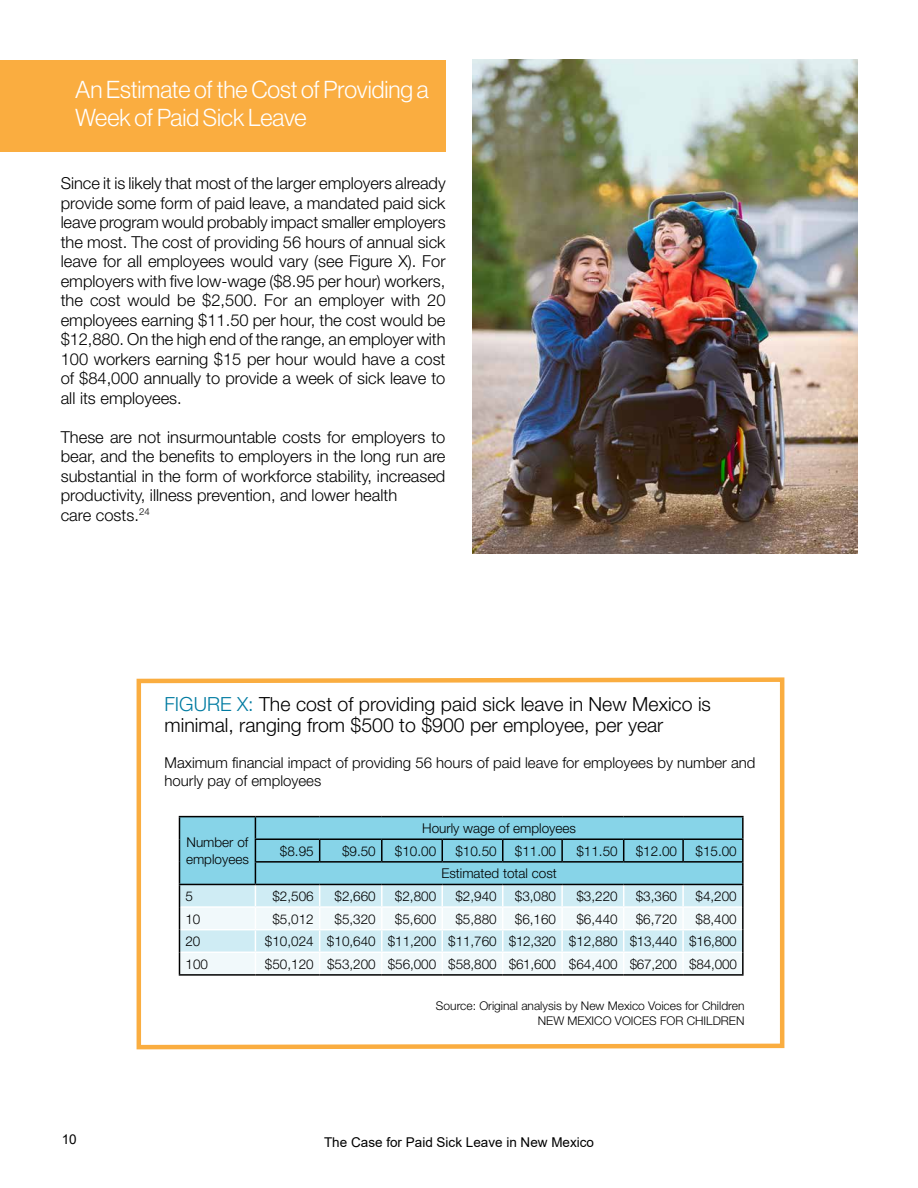
<style>
.page{position:relative;width:918px;height:1188px;background:#fff}
.page>*{position:absolute;margin:0;border:0;box-sizing:border-box;transform-origin:0 0}
.t1{font:24px/28.5px "N Haas Grotesk DS Pro 45 Lt";color:#fff}
.t2{font:300 19.5px/21px "Helvetica Neue";color:#000}
.t3{font:300 16.5px/19.5px "Helvetica Neue";color:#000;text-align:justify}
.t4{font:300 15px/18px "Helvetica Neue";color:#000}
.t5{font:300 13.5px/16.5px "Helvetica Neue";color:#000}
.t6{font:13.5px "Arial";color:#000}
.t7{font:300 12px/15px "Helvetica Neue";color:#000;text-align:right}
.s1{color:#007ba1}
</style>
<div class="page">
<div style="left:0;top:60px;width:446px;height:92px;background:#faad40"></div>
<svg style="left:136px;top:677px;width:649px;height:373px"></svg>
<img style="left:472px;top:60px;width:385px;height:493px">
<h1 class="t1" style="left:75px;top:75px;width:355px">An Estimate of the Cost of Providing a<br>Week of Paid Sick Leave</h1>
<p class="t3" style="left:61px;top:173px;width:386px">Since it is likely that most of the larger employers already provide some form of paid leave, a mandated paid sick leave program would probably impact smaller employers the most. The cost of providing 56 hours of annual sick leave for all employees would vary (see Figure X). For employers with five low-wage ($8.95 per hour) workers, the cost would be $2,500. For an employer with 20 employees earning $11.50 per hour, the cost would be $12,880. On the high end of the range, an employer with 100 workers earning $15 per hour would have a cost of $84,000 annually to provide a week of sick leave to all its employees.</p>
<p class="t3" style="left:61px;top:427px;width:386px;text-align:left">These are not insurmountable costs for employers to bear, and the benefits to employers in the long run are substantial in the form of workforce stability, increased productivity, illness prevention, and lower health<br>care costs.<sup>24</sup></p>
<p class="t2" style="left:165px;top:693px;width:548px"><span class="s1">FIGURE X:</span> The cost of providing paid sick leave in New Mexico is minimal, ranging from $500 to $900 per employee, per year</p>
<p class="t4" style="left:165px;top:753px;width:592px">Maximum financial impact of providing 56 hours of paid leave for employees by number and hourly pay of employees</p>
<p class="t5" style="left:186px;top:834px;width:64px">Number of employees</p>
<p class="t5" style="left:422px;top:820px;width:155px">Hourly wage of employees</p>
<p class="t5" style="left:280px;top:843px;width:35px">$8.95</p>
<p class="t5" style="left:342px;top:843px;width:35px">$9.50</p>
<p class="t5" style="left:395px;top:843px;width:43px">$10.00</p>
<p class="t5" style="left:455px;top:843px;width:43px">$10.50</p>
<p class="t5" style="left:515px;top:843px;width:43px">$11.00</p>
<p class="t5" style="left:576px;top:843px;width:43px">$11.50</p>
<p class="t5" style="left:636px;top:843px;width:43px">$12.00</p>
<p class="t5" style="left:696px;top:843px;width:43px">$15.00</p>
<p class="t5" style="left:441px;top:865px;width:117px">Estimated total cost</p>
<p class="t5" style="left:185px;top:888px;width:9px">5</p>
<p class="t5" style="left:272px;top:888px;width:43px">$2,506</p>
<p class="t5" style="left:334px;top:888px;width:43px">$2,660</p>
<p class="t5" style="left:395px;top:888px;width:43px">$2,800</p>
<p class="t5" style="left:455px;top:888px;width:43px">$2,940</p>
<p class="t5" style="left:515px;top:888px;width:43px">$3,080</p>
<p class="t5" style="left:576px;top:888px;width:43px">$3,220</p>
<p class="t5" style="left:636px;top:888px;width:43px">$3,360</p>
<p class="t5" style="left:696px;top:888px;width:43px">$4,200</p>
<p class="t5" style="left:185px;top:910px;width:17px">10</p>
<p class="t5" style="left:272px;top:910px;width:43px">$5,012</p>
<p class="t5" style="left:334px;top:910px;width:43px">$5,320</p>
<p class="t5" style="left:395px;top:910px;width:43px">$5,600</p>
<p class="t5" style="left:455px;top:910px;width:43px">$5,880</p>
<p class="t5" style="left:515px;top:910px;width:43px">$6,160</p>
<p class="t5" style="left:576px;top:910px;width:43px">$6,440</p>
<p class="t5" style="left:636px;top:910px;width:43px">$6,720</p>
<p class="t5" style="left:696px;top:910px;width:43px">$8,400</p>
<p class="t5" style="left:185px;top:933px;width:17px">20</p>
<p class="t5" style="left:265px;top:933px;width:473px">$10,024 $10,640 $11,200 $11,760 $12,320 $12,880 $13,440 $16,800</p>
<p class="t5" style="left:185px;top:956px;width:24px">100</p>
<p class="t5" style="left:265px;top:956px;width:473px">$50,120 $53,200 $56,000 $58,800 $61,600 $64,400 $67,200 $84,000</p>
<p class="t7" style="left:436px;top:998px;width:310px">Source: Original analysis by New Mexico Voices for Children<br>NEW MEXICO VOICES FOR CHILDREN</p>
<p class="t6" style="left:62px;top:1130px;width:17px">10</p>
<p class="t6" style="left:324px;top:1132px;width:272px">The Case for Paid Sick Leave in New Mexico</p>
</div>
